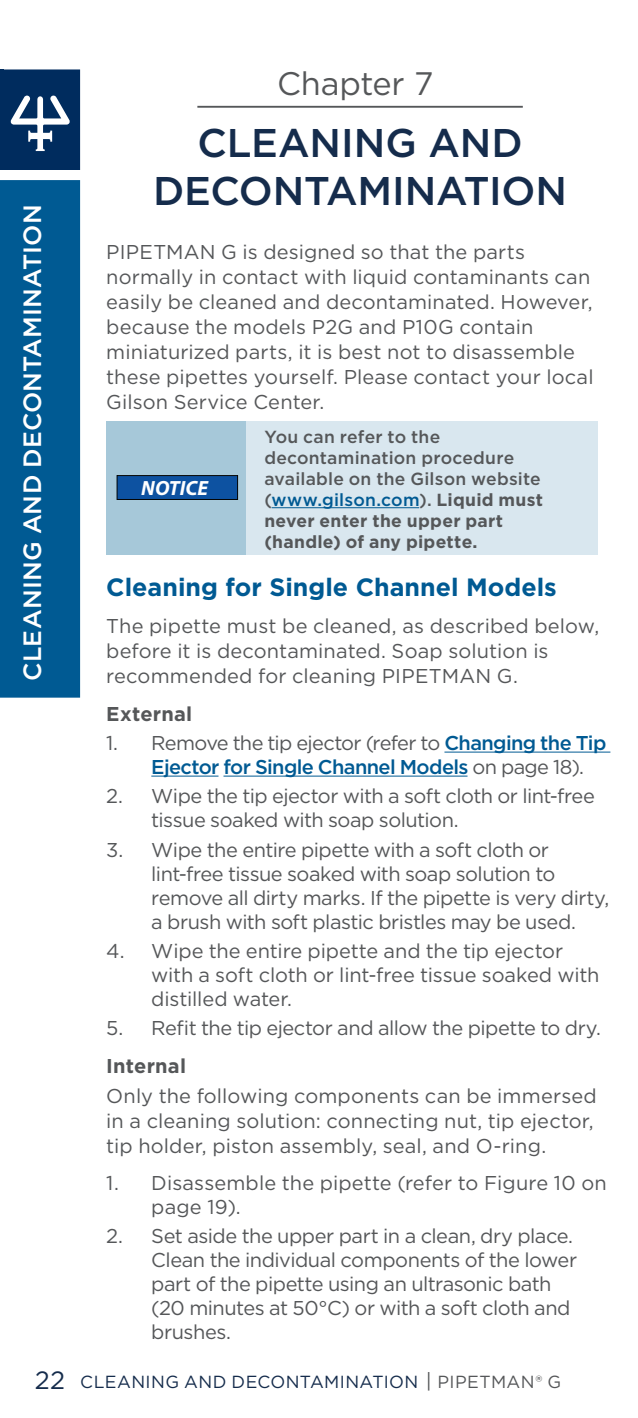
<style>
.page{position:relative;width:638px;height:1418px;background:#fff}
.page>*{position:absolute;margin:0;border:0;box-sizing:border-box;transform-origin:0 0}
.Chapter_Title{font:500 40px/48px "Gotham";letter-spacing:-.005em;color:#152c4c;text-align:center}
.t1{font:32.5px "Gotham";letter-spacing:-.01em;color:#555759}
.Sous-titre__bleu{font:700 25px "Gotham";color:#005a93}
.Blue_Tab_Left{font:500 25px "Gotham";color:#fff}
.Page_Number_Left{font:25px "Gotham";color:#152c4c}
.t2{font:italic 700 20.5px "Myriad Pro";color:#fff}
.Sous-titre__bleu-2{font:20px/25px "Gotham";letter-spacing:-.005em;color:#555759}
.Sous-titre__bleu-3{font:20px/24px "Gotham";letter-spacing:-.025em;color:#555759}
.t3{font:500 20px/24px "Gotham";letter-spacing:-.03em;color:#005a93}
.Sous-titre__bleu-4{font:20px/24px "Gotham";letter-spacing:-.03em;color:#555759}
.Sous-titre__bleu-5{font:700 20px "Gotham";letter-spacing:.01em;color:#555759}
.Left_Body{font:500 17.5px/21px "Gotham";letter-spacing:.01em;color:#555759}
.Footer_Left{font:17.5px "Gotham";color:#152c4c}
.Footer_Left-2{font:17.5px "Gotham";letter-spacing:.02em;color:#555759}
.s1{color:#005a93}
.s2{font-weight:700}
.s3{font-weight:400;color:#555759}
.s4{font-size:20px}
</style>
<div class="page">
<svg style="left:0;top:69px;width:80px;height:101px;background:#234974"></svg>
<div style="left:0;top:180px;width:80px;height:517px;background:#005a93"></div>
<hr style="left:197px;top:106px;width:326px;height:2px;background:#555759">
<hr style="left:444px;top:751px;width:166px;height:1px;background:#005a93">
<hr style="left:151px;top:775px;width:67px;height:1px;background:#005a93">
<hr style="left:223px;top:775px;width:244px;height:1px;background:#005a93">
<div style="left:106px;top:422px;width:140px;height:133px;background:#a6c8d9"></div>
<div style="left:246px;top:422px;width:351px;height:133px;background:#d9e7ef"></div>
<hr style="left:272px;top:507px;width:147px;height:1px;background:#005a93">
<div style="left:117px;top:475px;width:121px;height:24px;background:#0d52a1"></div>
<div style="left:117px;top:475px;width:121px;height:25px;border:1px solid #040503"></div>
<p class="Blue_Tab_Left" style="left:16px;top:680px;width:473px;rotate:-90deg">cleaninganddecontamination</p>
<p class="t1" style="left:277px;top:63px;width:158px">Chapter 7</p>
<p class="Chapter_Title" style="left:153px;top:119px;width:416px">CLEANING AND<br>DECONTAMINATION</p>
<p class="Sous-titre__bleu-2" style="left:106px;top:239px;width:489px">PIPETMAN G is designed so that the parts normally in contact with liquid contaminants can easily be cleaned and decontaminated. However, because the models P2G and P10G contain miniaturized parts, it is best not to disassemble these pipettes yourself. Please contact your local Gilson Service Center.</p>
<p class="t2" style="left:141px;top:474px;width:68px">NOTICE</p>
<p class="Left_Body" style="left:264px;top:426px;width:280px">You can refer to the decontamination procedure available on the Gilson website (<span class="s1">www.gilson.com</span>). <span class="s2">Liquid must never enter the upper part (handle) of any pipette.</span></p>
<p class="Sous-titre__bleu" style="left:106px;top:570px;width:452px">Cleaning for Single Channel Models</p>
<p class="Sous-titre__bleu-2" style="left:106px;top:613px;width:494px">The pipette must be cleaned, as described below, before it is decontaminated. Soap solution is recommended for cleaning PIPETMAN G.</p>
<p class="Sous-titre__bleu-5" style="left:106px;top:700px;width:87px">External</p>
<p class="t3" style="left:151px;top:730px;width:456px;text-indent:-45px"><span class="s3">1. Remove the tip ejector (refer to</span> Changing the Tip<br>Ejector for Single Channel Models <span class="s3">on page 18).</span></p>
<p class="Sous-titre__bleu-4" style="left:151px;top:784px;width:445px;text-indent:-45px">2. Wipe the tip ejector with a soft cloth or lint-free tissue soaked with soap solution.</p>
<p class="Sous-titre__bleu-3" style="left:151px;top:837px;width:460px;text-indent:-45px">3. Wipe the entire pipette with a soft cloth or lint-free tissue soaked with soap solution to remove all dirty marks. If the pipette is very dirty, a brush with soft plastic bristles may be used.</p>
<p class="Sous-titre__bleu-2" style="left:151px;top:938px;width:449px;line-height:24px;text-indent:-45px">4. Wipe the entire pipette and the tip ejector with a soft cloth or lint-free tissue soaked with distilled water.</p>
<p class="Sous-titre__bleu-3" style="left:106px;top:1015px;width:496px">5. Refit the tip ejector and allow the pipette to dry.</p>
<p class="Sous-titre__bleu-5" style="left:106px;top:1052px;width:81px">Internal</p>
<p class="Sous-titre__bleu-2" style="left:106px;top:1083px;width:492px">Only the following components can be immersed in a cleaning solution: connecting nut, tip ejector, tip holder, piston assembly, seal, and O-ring.</p>
<p class="Sous-titre__bleu-2" style="left:151px;top:1170px;width:457px;line-height:24px;text-indent:-45px">1. Disassemble the pipette (refer to Figure 10 on page 19).</p>
<p class="Sous-titre__bleu-3" style="left:151px;top:1223px;width:427px;text-indent:-45px">2. Set aside the upper part in a clean, dry place.<br>Clean the individual components of the lower part of the pipette using an ultrasonic bath (20 minutes at 50°C) or with a soft cloth and brushes.</p>
<p class="Page_Number_Left" style="left:35px;top:1364px;width:32px">22</p>
<p class="Footer_Left" style="left:80px;top:1370px;width:14px">cleaning</p>
<p class="Footer_Left" style="left:184px;top:1370px;width:15px">and</p>
<p class="Footer_Left" style="left:232px;top:1370px;width:14px">decontamination</p>
<p class="Footer_Left-2" style="left:426px;top:1370px;width:137px"><span class="s4">|</span> PIPETMAN® G</p>
</div>
